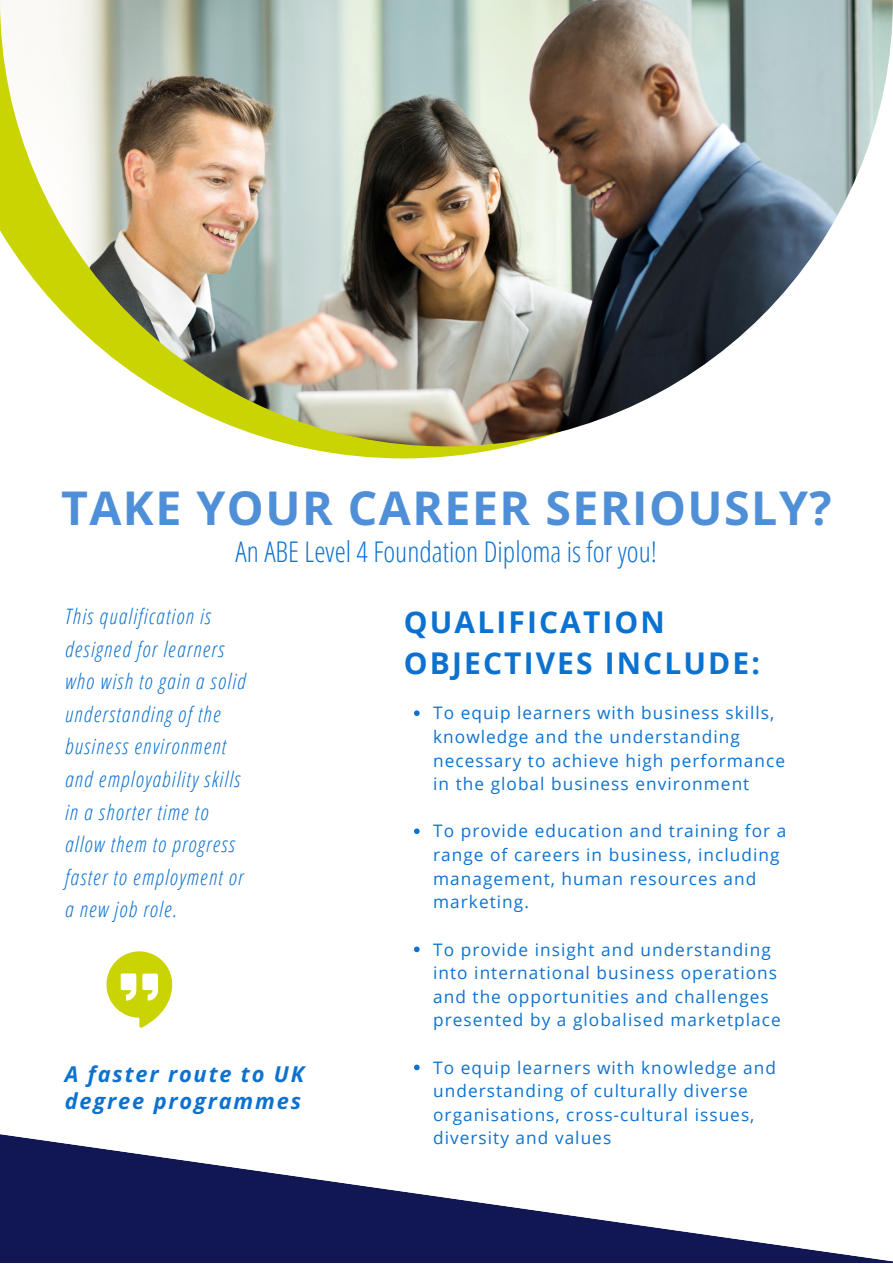
<style>
.page{position:relative;width:893px;height:1264px;background:#fff}
.page>*{position:absolute;margin:0;border:0;box-sizing:border-box;transform-origin:0 0}
.t1{font:700 46.5px "Open Sans";letter-spacing:.03em;color:#4f8fd7}
.t2{font:700 30px/41.5px "Open Sans";letter-spacing:.07em;color:#0c72d0}
.t3{font:300 28.5px "Open Sans Condensed";color:#0c72d0}
.t4{font:italic 700 21.9px/27px "Open Sans";letter-spacing:.085em;color:#0c72d0}
.t5{font:italic 300 21.3px/32.5px "Open Sans Condensed";letter-spacing:.06em;color:#0c72d0}
.t6{font:17.25px/23.5px "Open Sans";letter-spacing:.06em;color:#0c72d0}
</style>
<div class="page">
<svg style="left:106px;top:951px;width:66px;height:76px"></svg>
<svg style="left:0;top:1134px;width:892px;height:128px;fill:#101753"></svg>
<svg style="left:296px;top:446px;width:216px;height:12px;fill:#c9d402"></svg>
<img style="left:0;top:0;width:892px;height:446px">
<svg style="left:414px;top:710px;width:5px;height:6px"></svg>
<svg style="left:414px;top:828px;width:5px;height:6px"></svg>
<svg style="left:414px;top:946px;width:5px;height:6px"></svg>
<svg style="left:414px;top:1064px;width:5px;height:6px"></svg>
<p class="t1" style="left:61px;top:475px;width:772px">TAKE YOUR CAREER SERIOUSLY?</p>
<p class="t3" style="left:235px;top:532px;width:423px">An ABE Level 4 Foundation Diploma is for you!</p>
<p class="t5" style="left:65px;top:599px;width:182px">This qualification is designed for learners who wish to gain a solid understanding of the business environment and employability skills in a shorter time to allow them to progress faster to employment or a new job role.</p>
<p class="t4" style="left:65px;top:1060px;width:241px">A faster route to UK degree programmes</p>
<p class="t2" style="left:404px;top:600px;width:357px">QUALIFICATION<br>OBJECTIVES INCLUDE:</p>
<p class="t6" style="left:433px;top:701px;width:353px">To equip learners with business skills, knowledge and the understanding necessary to achieve high performance in the global business environment</p>
<p class="t6" style="left:433px;top:819px;width:354px">To provide education and training for a range of careers in business, including management, human resources and marketing.</p>
<p class="t6" style="left:433px;top:937px;width:349px">To provide insight and understanding into international business operations and the opportunities and challenges presented by a globalised marketplace</p>
<p class="t6" style="left:433px;top:1055px;width:344px">To equip learners with knowledge and understanding of culturally diverse organisations, cross-cultural issues, diversity and values</p>
</div>
